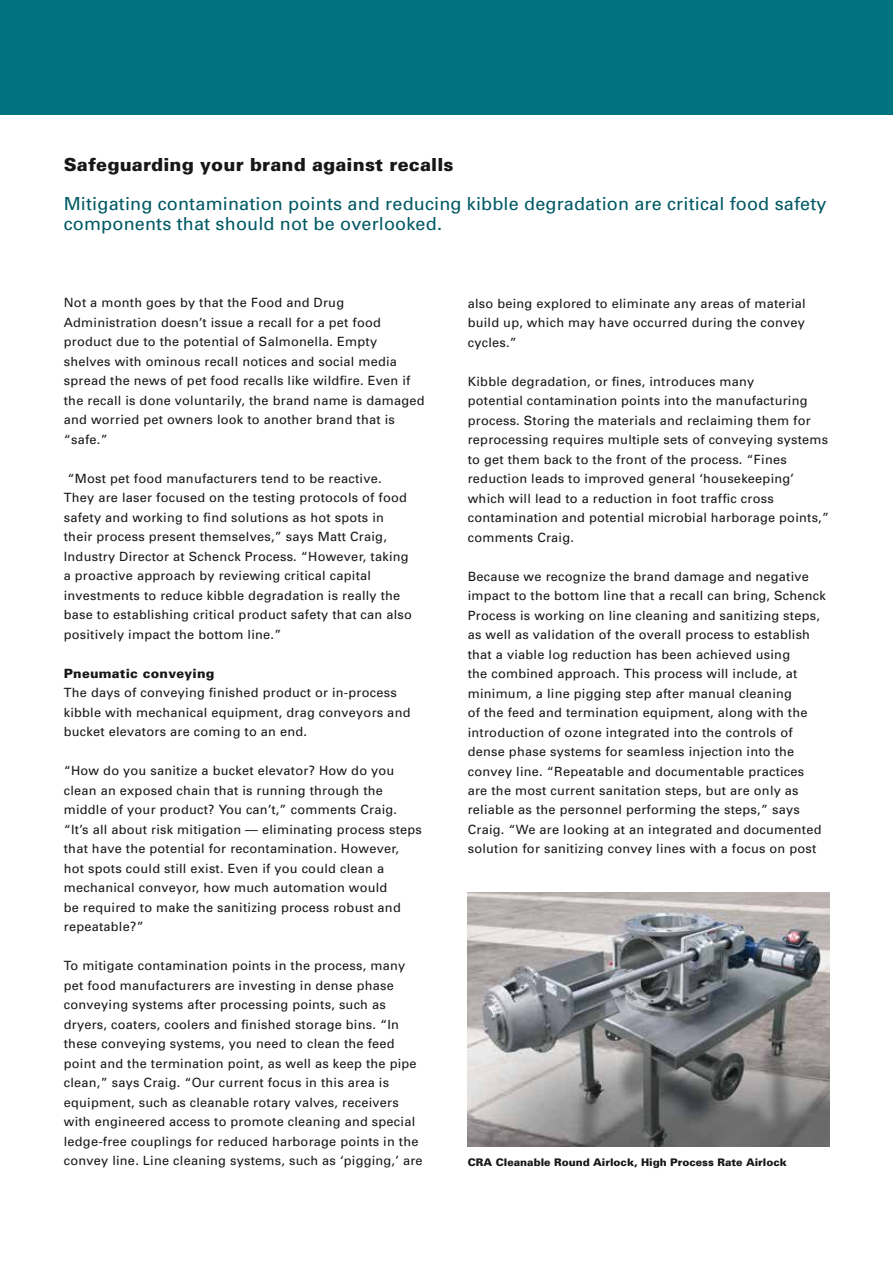
<style>
.page{position:relative;width:893px;height:1263px;background:#fff}
.page>*{position:absolute;margin:0;border:0;box-sizing:border-box;transform-origin:0 0}
.t1{font:18px/19.5px "Univers";letter-spacing:.01em;color:#005964}
.t2{font:900 18px "Univers";letter-spacing:.01em;color:#181716}
.t3{font:12.75px/19.5px "Univers";letter-spacing:.02em;color:#181716}
.t4{font:900 12.75px "Univers";letter-spacing:.02em;color:#181716}
.t5{font:900 10.5px "Univers";color:#181716}
</style>
<div class="page">
<div style="left:0;top:0;width:893px;height:115px;background:#007381"></div>
<img style="left:468px;top:893px;width:361px;height:253px">
<h1 class="t2" style="left:64px;top:153px;width:391px">Safeguarding your brand against recalls</h1>
<h1 class="t1" style="left:64px;top:194px;width:764px">Mitigating contamination points and reducing kibble degradation are critical food safety components that should not be overlooked.</h1>
<p class="t3" style="left:64px;top:293px;width:362px">Not a month goes by that the Food and Drug Administration doesn’t issue a recall for a pet food product due to the potential of Salmonella. Empty shelves with ominous recall notices and social media spread the news of pet food recalls like wildfire. Even if the recall is done voluntarily, the brand name is damaged and worried pet owners look to another brand that is “safe.”</p>
<p class="t3" style="left:64px;top:469px;width:350px">“Most pet food manufacturers tend to be reactive.<br>They are laser focused on the testing protocols of food safety and working to find solutions as hot spots in their process present themselves,” says Matt Craig, Industry Director at Schenck Process. “However, taking a proactive approach by reviewing critical capital investments to reduce kibble degradation is really the base to establishing critical product safety that can also positively impact the bottom line.”</p>
<p class="t4" style="left:64px;top:665px;width:152px">Pneumatic conveying</p>
<p class="t3" style="left:64px;top:683px;width:348px">The days of conveying finished product or in-process kibble with mechanical equipment, drag conveyors and bucket elevators are coming to an end.</p>
<p class="t3" style="left:64px;top:761px;width:360px">“How do you sanitize a bucket elevator? How do you clean an exposed chain that is running through the middle of your product? You can’t,” comments Craig. “It’s all about risk mitigation — eliminating process steps that have the potential for recontamination. However, hot spots could still exist. Even if you could clean a mechanical conveyor, how much automation would<br>be required to make the sanitizing process robust and repeatable?”</p>
<p class="t3" style="left:64px;top:956px;width:360px">To mitigate contamination points in the process, many pet food manufacturers are investing in dense phase conveying systems after processing points, such as dryers, coaters, coolers and finished storage bins. “In these conveying systems, you need to clean the feed point and the termination point, as well as keep the pipe clean,” says Craig. “Our current focus in this area is equipment, such as cleanable rotary valves, receivers with engineered access to promote cleaning and special ledge-free couplings for reduced harborage points in the convey line. Line cleaning systems, such as ‘pigging,’ are</p>
<p class="t3" style="left:468px;top:293px;width:340px;text-align:justify">also being explored to eliminate any areas of material build up, which may have occurred during the convey cycles.”</p>
<p class="t3" style="left:468px;top:371px;width:363px">Kibble degradation, or fines, introduces many<br>potential contamination points into the manufacturing process. Storing the materials and reclaiming them for reprocessing requires multiple sets of conveying systems to get them back to the front of the process. “Fines reduction leads to improved general ‘housekeeping’ which will lead to a reduction in foot traffic cross contamination and potential microbial harborage points,” comments Craig.</p>
<p class="t3" style="left:468px;top:566px;width:360px">Because we recognize the brand damage and negative impact to the bottom line that a recall can bring, Schenck Process is working on line cleaning and sanitizing steps, as well as validation of the overall process to establish that a viable log reduction has been achieved using<br>the combined approach. This process will include, at minimum, a line pigging step after manual cleaning<br>of the feed and termination equipment, along with the introduction of ozone integrated into the controls of dense phase systems for seamless injection into the convey line. “Repeatable and documentable practices are the most current sanitation steps, but are only as reliable as the personnel performing the steps,” says Craig. “We are looking at an integrated and documented solution for sanitizing convey lines with a focus on post</p>
<p class="t5" style="left:468px;top:1155px;width:321px">CRA Cleanable Round Airlock, High Process Rate Airlock</p>
</div>
